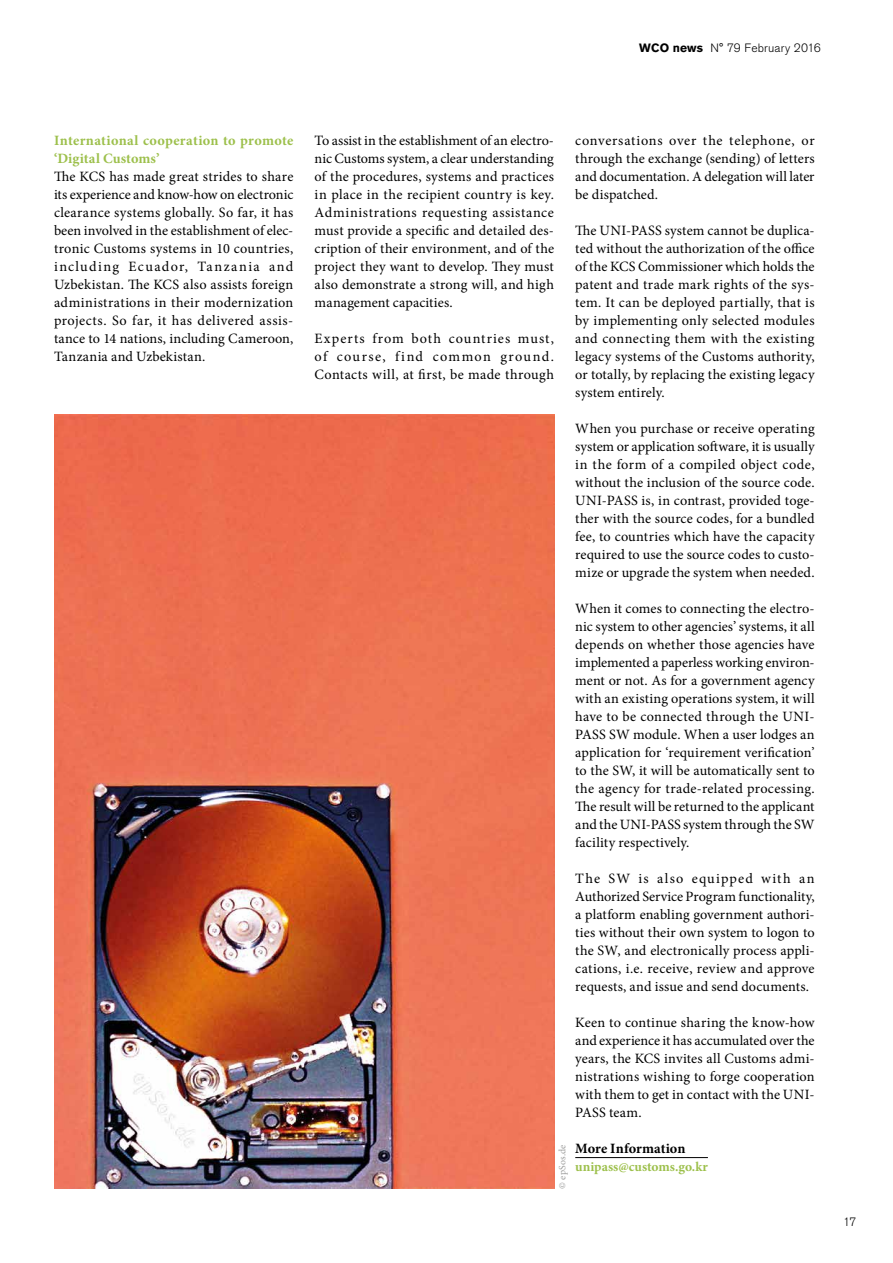
<style>
.page{position:relative;width:893px;height:1263px;background:#fff}
.page>*{position:absolute;margin:0;border:0;box-sizing:border-box;transform-origin:0 0}
.Body{font:14.25px/18px "Minion Pro";letter-spacing:.01em;color:#000;text-align:justify}
.Intertitre{font:700 14.25px/18px "Minion Pro";letter-spacing:.02em;color:#9dc04c}
.More_info___Savoir_p{font:700 14.25px "Minion Pro";color:#000}
.Web_ligne{font:700 13.5px "Minion Pro";color:#9dc04c}
.t1{font:300 12px "Akzidenz Grotesk BE";letter-spacing:.015em;color:#000}
.Credit{font:9.75px "Minion Pro";color:#9d9d9c}
.s1{font-weight:700}
</style>
<div class="page">
<hr style="left:575px;top:1157px;width:133px;height:1px;background:#000">
<img style="left:54px;top:415px;width:500px;height:774px">
<p class="t1" style="left:639px;top:41px;width:183px"><span class="s1">WCO news</span> N° 79 February 2016</p>
<p class="Intertitre" style="left:54px;top:131px;width:241px">International cooperation to promote ‘Digital Customs’</p>
<p class="Body" style="left:54px;top:167px;width:241px">The KCS has made great strides to share its experience and know-how on electronic clearance systems globally. So far, it has been involved in the establishment of elec&shy;tronic Customs systems in 10 countries, including Ecuador, Tanzania and Uzbekistan. The KCS also assists foreign administrations in their modernization projects. So far, it has delivered assis&shy;tance to 14 nations, including Cameroon, Tanzania and Uzbekistan.</p>
<p class="Body" style="left:315px;top:131px;width:241px">To assist in the establishment of an electro&shy;nic Customs system, a clear understanding of the procedures, systems and practices in place in the recipient country is key.<br>Administrations requesting assistance must provide a specific and detailed des&shy;cription of their environment, and of the project they want to develop. They must also demonstrate a strong will, and high management capacities.</p>
<p class="Body" style="left:315px;top:329px;width:241px">Experts from both countries must, of course, find common ground.<br>Contacts will, at first, be made through</p>
<p class="Body" style="left:575px;top:131px;width:241px">conversations over the telephone, or through the exchange (sending) of letters and documentation. A delegation will later be dispatched.</p>
<p class="Body" style="left:575px;top:221px;width:241px">The UNI-PASS system cannot be duplica&shy;ted without the authorization of the office of the KCS Commissioner which holds the patent and trade mark rights of the sys&shy;tem. It can be deployed partially, that is by implementing only selected modules and connecting them with the existing legacy systems of the Customs authority, or totally, by replacing the existing legacy system entirely.</p>
<p class="Body" style="left:575px;top:419px;width:241px">When you purchase or receive operating system or application software, it is usually in the form of a compiled object code, without the inclusion of the source code.<br>UNI-PASS is, in contrast, provided toge&shy;ther with the source codes, for a bundled fee, to countries which have the capacity required to use the source codes to custo&shy;mize or upgrade the system when needed.</p>
<p class="Body" style="left:575px;top:599px;width:241px">When it comes to connecting the electro&shy;nic system to other agencies’ systems, it all depends on whether those agencies have implemented a paperless working environ&shy;ment or not. As for a government agency with an existing operations system, it will have to be connected through the UNI-PASS SW module. When a user lodges an application for ‘requirement verification’ to the SW, it will be automatically sent to the agency for trade-related processing.<br>The result will be returned to the applicant and the UNI-PASS system through the SW facility respectively.</p>
<p class="Body" style="left:575px;top:869px;width:241px">The SW is also equipped with an Authorized Service Program functionality, a platform enabling government authori&shy;ties without their own system to logon to the SW, and electronically process appli&shy;cations, i.e. receive, review and approve requests, and issue and send documents.</p>
<p class="Body" style="left:575px;top:1013px;width:241px">Keen to continue sharing the know-how and experience it has accumulated over the years, the KCS invites all Customs admi&shy;nistrations wishing to forge cooperation with them to get in contact with the UNI-PASS team.</p>
<p class="More_info___Savoir_p" style="left:575px;top:1138px;width:112px">More Information</p>
<p class="Web_ligne" style="left:575px;top:1157px;width:134px">unipass@customs.go.kr</p>
<p class="Credit" style="left:556px;top:1189px;width:46px;rotate:-90deg">© epSos.de</p>
<p class="t1" style="left:843px;top:1215px;width:15px">17</p>
</div>
